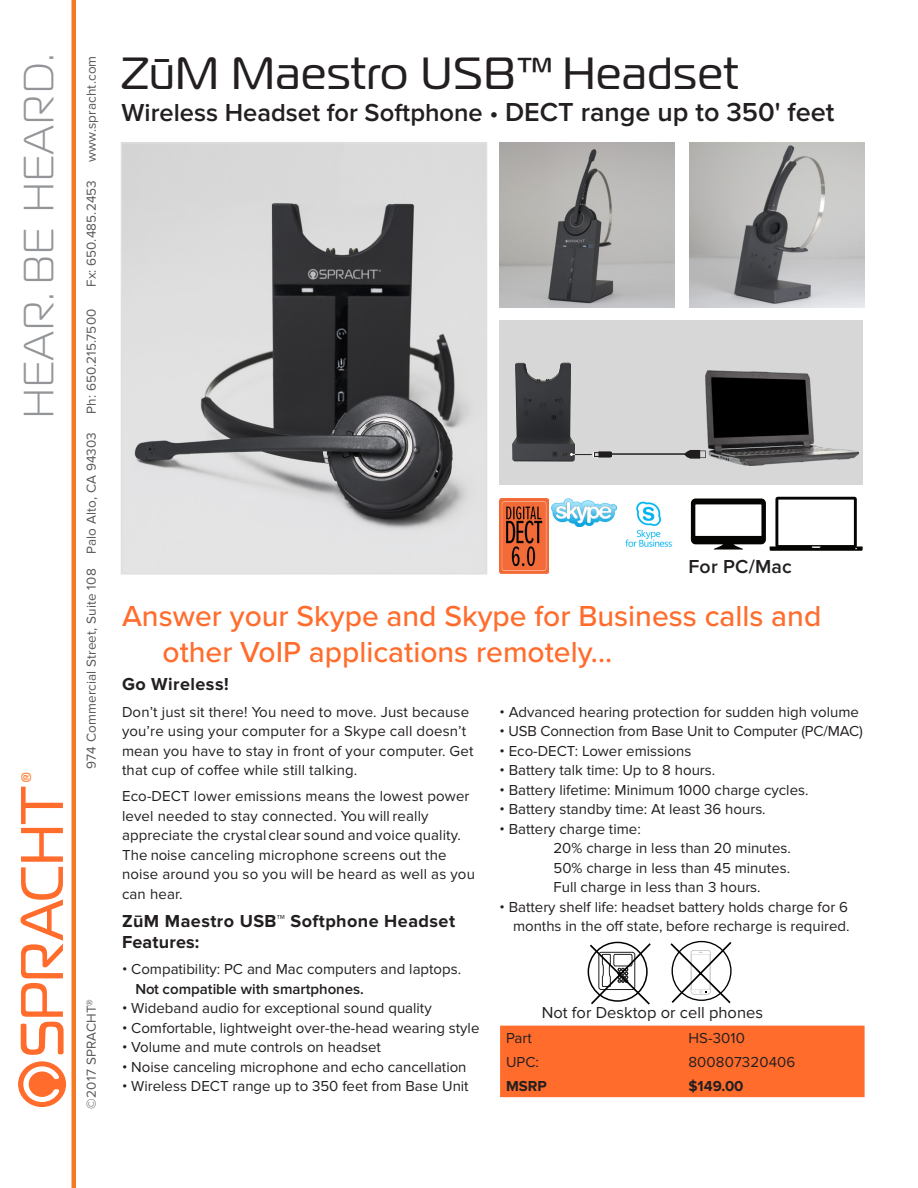
<style>
.page{position:relative;width:918px;height:1188px;background:#fff}
.page>*{position:absolute;margin:0;border:0;box-sizing:border-box;transform-origin:0 0}
.t1{font:59.85px "Magistral";color:#ff6c2c;scale:.95 1}
.t2{font:45px "Magistral";letter-spacing:.025em;color:#231f20}
.t3{font:300 42px "Magistral";letter-spacing:.035em;color:#939598}
.t4{font:500 30px/36px "Proxima Nova";color:#ff6c2c}
.t5{font:600 25.5px "Proxima Nova";color:#231f20}
.t6{font:22.05px "Magistral";color:#ff8035;scale:.95 1}
.t7{font:600 19.5px "Proxima Nova";letter-spacing:.01em;color:#231f20}
.t8{font:700 18px/21px "Proxima Nova";letter-spacing:.025em;color:#231f20}
.t9{font:16.5px "Proxima Nova";color:#231f20}
.t10{font:15px/19.5px "Proxima Nova";color:#231f20}
.t11{font:600 15px "Proxima Nova";color:#231f20}
.t12{font:700 15px "Proxima Nova";color:#231f20}
.t13{font:13.5px "Proxima Nova";letter-spacing:.01em;color:#57585a}
.s1{font-size:36px}
.s2{font-weight:400}
.s3{font-size:27px}
</style>
<div class="page">
<hr style="left:72px;top:0;width:4px;height:1188px;background:#f47925">
<svg style="left:18px;top:1061px;width:48px;height:46px"></svg>
<svg style="left:20px;top:1021px;width:52px;height:34px"></svg>
<div style="left:500px;top:321px;width:363px;height:164px;background:#d7d7d8"></div>
<img style="left:124px;top:145px;width:360px;height:426px">
<div style="left:121px;top:142px;width:366px;height:432px;border:2px solid #dfdfdf"></div>
<img style="left:500px;top:498px;width:49px;height:76px">
<img style="left:551px;top:498px;width:65px;height:28px">
<img style="left:625px;top:501px;width:47px;height:46px">
<img style="left:499px;top:363px;width:76px;height:116px">
<img style="left:706px;top:370px;width:153px;height:96px">
<svg style="left:685px;top:450px;width:21px;height:9px"></svg>
<hr style="left:610px;top:453px;width:88px;height:2px;background:#231f20">
<svg style="left:570px;top:451px;width:48px;height:7px"></svg>
<img style="left:500px;top:143px;width:175px;height:164px">
<img style="left:689px;top:143px;width:176px;height:164px">
<svg style="left:690px;top:497px;width:173px;height:54px"></svg>
<div style="left:500px;top:1026px;width:365px;height:71px;background:#ff6c2c"></div>
<svg style="left:588px;top:940px;width:144px;height:65px"></svg>
<h3 class="t3" style="left:11px;top:418px;width:365px;rotate:-90deg">HEAR. BE HEARD.</h3>
<h3 class="t6" style="left:16px;top:783px;width:14px;rotate:-90deg">®</h3>
<h1 class="t1" style="left:6px;top:1020px;width:248px;rotate:-90deg">PRACHT</h1>
<p class="t13" style="left:83px;top:162px;width:108px;rotate:-90deg">www.spracht.com</p>
<p class="t13" style="left:83px;top:287px;width:108px;rotate:-90deg">Fx: 650.485.2453</p>
<p class="t13" style="left:83px;top:414px;width:107px;rotate:-90deg">Ph: 650.215.7500</p>
<p class="t13" style="left:83px;top:769px;width:338px;rotate:-90deg">974 Commercial Street, Suite 108 Palo Alto, CA 94303</p>
<p class="t13" style="left:83px;top:1108px;width:111px;rotate:-90deg">©2017 SPRACHT®</p>
<h2 class="t2" style="left:122px;top:46px;width:618px">ZūM Maestro USB<span class="s1">™</span> Headset</h2>
<h3 class="t5" style="left:122px;top:98px;width:714px">Wireless Headset for Softphone <span class="s2">•</span> <span class="s3">DECT range up to 350' feet</span></h3>
<h3 class="t7" style="left:688px;top:555px;width:105px">For PC/Mac</h3>
<h3 class="t4" style="left:163px;top:599px;width:660px;text-indent:-40px">Answer your Skype and Skype for Business calls and other VoIP applications remotely...</h3>
<p class="t8" style="left:122px;top:674px;width:108px">Go Wireless!</p>
<p class="t10" style="left:122px;top:702px;width:353px">Don’t just sit there! You need to move. Just because you’re using your computer for a Skype call doesn’t mean you have to stay in front of your computer. Get that cup of coffee while still talking.</p>
<p class="t10" style="left:122px;top:787px;width:354px">Eco-DECT lower emissions means the lowest power level needed to stay connected. You will really appreciate the crystal clear sound and voice quality.<br>The noise canceling microphone screens out the noise around you so you will be heard as well as you can hear.</p>
<p class="t8" style="left:122px;top:911px;width:335px">ZūM Maestro USB™ Softphone Headset<br>Features:</p>
<p class="t10" style="left:122px;top:960px;width:341px">• Compatibility: PC and Mac computers and laptops.</p>
<p class="t11" style="left:136px;top:980px;width:230px">Not compatible with smartphones.</p>
<p class="t10" style="left:122px;top:999px;width:311px">• Wideband audio for exceptional sound quality</p>
<p class="t10" style="left:122px;top:1018px;width:359px">• Comfortable, lightweight over-the-head wearing style</p>
<p class="t10" style="left:122px;top:1038px;width:260px">• Volume and mute controls on headset</p>
<p class="t10" style="left:122px;top:1057px;width:346px">• Noise canceling microphone and echo cancellation</p>
<p class="t10" style="left:122px;top:1077px;width:348px">• Wireless DECT range up to 350 feet from Base Unit</p>
<p class="t10" style="left:500px;top:702px;width:361px">• Advanced hearing protection for sudden high volume</p>
<p class="t10" style="left:500px;top:722px;width:365px">• USB Connection from Base Unit to Computer (PC/MAC)</p>
<p class="t10" style="left:500px;top:741px;width:193px">• Eco-DECT: Lower emissions</p>
<p class="t10" style="left:500px;top:761px;width:217px">• Battery talk time: Up to 8 hours.</p>
<p class="t10" style="left:500px;top:780px;width:311px">• Battery lifetime: Minimum 1000 charge cycles.</p>
<p class="t10" style="left:500px;top:800px;width:268px">• Battery standby time: At least 36 hours.</p>
<p class="t10" style="left:554px;top:819px;width:239px;text-indent:-54px">• Battery charge time:<br>20% charge in less than 20 minutes.<br>50% charge in less than 45 minutes.<br>Full charge in less than 3 hours.</p>
<p class="t10" style="left:500px;top:897px;width:352px;text-align:right">• Battery shelf life: headset battery holds charge for 6 months in the off state, before recharge is required.</p>
<p class="t9" style="left:542px;top:1003px;width:223px">Not for Desktop or cell phones</p>
<p class="t10" style="left:506px;top:1029px;width:27px">Part</p>
<p class="t10" style="left:688px;top:1029px;width:58px">HS-3010</p>
<p class="t10" style="left:506px;top:1053px;width:34px">UPC:</p>
<p class="t10" style="left:688px;top:1053px;width:109px">800807320406</p>
<p class="t12" style="left:506px;top:1078px;width:42px">MSRP</p>
<p class="t12" style="left:688px;top:1078px;width:57px">$149.00</p>
</div>
